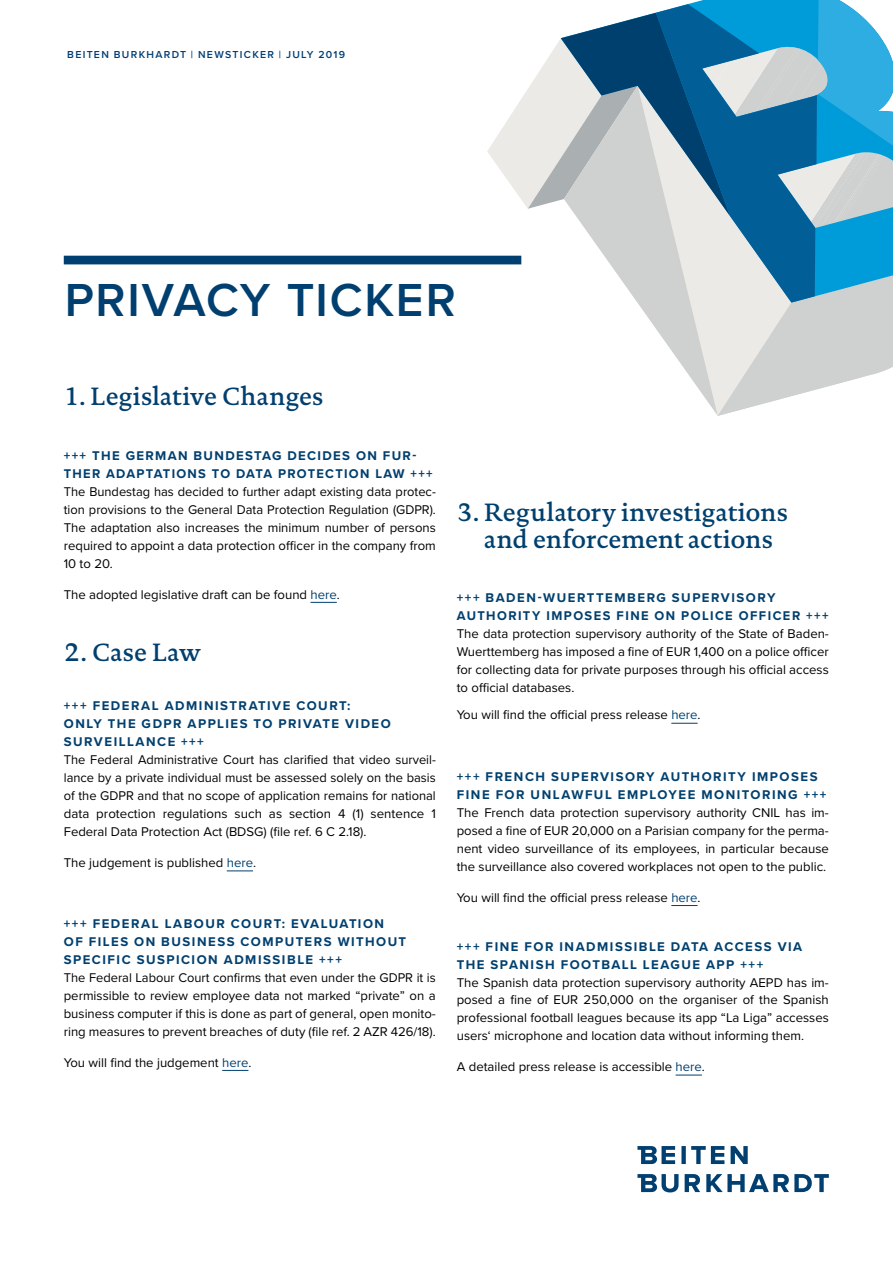
<style>
.page{position:relative;width:893px;height:1263px;background:#fff}
.page>*{position:absolute;margin:0;border:0;box-sizing:border-box;transform-origin:0 0}
.t1{font:600 48px "Proxima Nova";letter-spacing:.035em;color:#003f6f}
.t2{font:500 25.5px/27px "DTL Documenta TOT";color:#00406e;text-align:center}
.t3{font:500 25.5px "DTL Documenta TOT";letter-spacing:.005em;color:#003f6f}
.t4{font:13.2px/18px "Proxima Nova";color:#000;text-align:justify}
.t5{font:700 13.2px/18px "Proxima Nova";letter-spacing:.11em;color:#003f6f}
.t6{font:700 13.2px/18px "Proxima Nova";letter-spacing:.115em;color:#00406e}
.t7{font:600 10.5px "Proxima Nova";letter-spacing:.125em;color:#003e77}
.s1{color:#003f6f}
</style>
<div class="page">
<svg style="left:487px;top:0;width:406px;height:416px"></svg>
<svg style="left:656px;top:4px;width:161px;height:299px;background:#5e98b8"></svg>
<svg style="left:637px;top:1146px;width:111px;height:18px"></svg>
<svg style="left:637px;top:1174px;width:192px;height:18px"></svg>
<div style="left:64px;top:256px;width:457px;height:8px;background:#003f6f"></div>
<svg style="left:671px;top:723px;width:27px;height:1px"></svg>
<svg style="left:671px;top:905px;width:27px;height:1px"></svg>
<svg style="left:676px;top:1075px;width:26px;height:1px"></svg>
<svg style="left:311px;top:602px;width:26px;height:1px"></svg>
<svg style="left:227px;top:871px;width:26px;height:1px"></svg>
<svg style="left:222px;top:1070px;width:26px;height:1px"></svg>
<p class="t7" style="left:67px;top:47px;width:280px">BEITEN BURKHARDT | NEWSTICKER | JULY 2019</p>
<h1 class="t1" style="left:65px;top:264px;width:393px">PRIVACY TICKER</h1>
<h2 class="t3" style="left:64px;top:381px;width:261px">1. Legislative Changes</h2>
<p class="t5" style="left:64px;top:446px;width:370px">+++ THE GERMAN BUNDESTAG DECIDES ON FUR-<br>THER ADAPTATIONS TO DATA PROTECTION LAW +++</p>
<p class="t4" style="left:64px;top:482px;width:374px">The Bundestag has decided to further adapt existing data protec&shy;tion provisions to the General Data Protection Regulation (GDPR).<br>The adaptation also increases the minimum number of persons required to appoint a data protection officer in the company from 10 to 20.</p>
<p class="t4" style="left:64px;top:585px;width:278px">The adopted legislative draft can be found <span class="s1">here</span>.</p>
<h2 class="t3" style="left:64px;top:637px;width:139px">2. Case Law</h2>
<p class="t5" style="left:64px;top:697px;width:329px">+++ FEDERAL ADMINISTRATIVE COURT:<br>ONLY THE GDPR APPLIES TO PRIVATE VIDEO<br>SURVEILLANCE +++</p>
<p class="t4" style="left:64px;top:750px;width:374px">The Federal Administrative Court has clarified that video surveil&shy;lance by a private individual must be assessed solely on the basis of the GDPR and that no scope of application remains for national data protection regulations such as section 4 (1) sentence 1<br>Federal Data Protection Act (BDSG) (file ref. 6 C 2.18).</p>
<p class="t4" style="left:64px;top:853px;width:194px">The judgement is published <span class="s1">here</span>.</p>
<p class="t5" style="left:64px;top:914px;width:344px">+++ FEDERAL LABOUR COURT: EVALUATION<br>OF FILES ON BUSINESS COMPUTERS WITHOUT<br>SPECIFIC SUSPICION ADMISSIBLE +++</p>
<p class="t4" style="left:64px;top:968px;width:374px">The Federal Labour Court confirms that even under the GDPR it is permissible to review employee data not marked “private” on a business computer if this is done as part of general, open monito&shy;ring measures to prevent breaches of duty (file ref. 2 AZR 426/18).</p>
<p class="t4" style="left:64px;top:1053px;width:189px">You will find the judgement <span class="s1">here</span>.</p>
<h2 class="t2" style="left:457px;top:499px;width:333px">3. Regulatory investigations and enforcement actions</h2>
<p class="t6" style="left:457px;top:588px;width:373px">+++ BADEN-WUERTTEMBERG SUPERVISORY<br>AUTHORITY IMPOSES FINE ON POLICE OFFICER +++</p>
<p class="t4" style="left:457px;top:624px;width:374px">The data protection supervisory authority of the State of Baden-Wuerttemberg has imposed a fine of EUR 1,400 on a police officer for collecting data for private purposes through his official access to official databases.</p>
<p class="t4" style="left:457px;top:705px;width:245px">You will find the official press release <span class="s1">here</span>.</p>
<p class="t6" style="left:457px;top:767px;width:371px">+++ FRENCH SUPERVISORY AUTHORITY IMPOSES<br>FINE FOR UNLAWFUL EMPLOYEE MONITORING +++</p>
<p class="t4" style="left:457px;top:803px;width:374px">The French data protection supervisory authority CNIL has im&shy;posed a fine of EUR 20,000 on a Parisian company for the perma&shy;nent video surveillance of its employees, in particular because the surveillance also covered workplaces not open to the public.</p>
<p class="t4" style="left:457px;top:888px;width:245px">You will find the official press release <span class="s1">here</span>.</p>
<p class="t6" style="left:457px;top:937px;width:347px">+++ FINE FOR INADMISSIBLE DATA ACCESS VIA<br>THE SPANISH FOOTBALL LEAGUE APP +++</p>
<p class="t4" style="left:457px;top:972px;width:374px">The Spanish data protection supervisory authority AEPD has im&shy;posed a fine of EUR 250,000 on the organiser of the Spanish professional football leagues because its app “La Liga” accesses users‘ microphone and location data without informing them.</p>
<p class="t4" style="left:457px;top:1057px;width:250px">A detailed press release is accessible <span class="s1">here</span>.</p>
</div>
